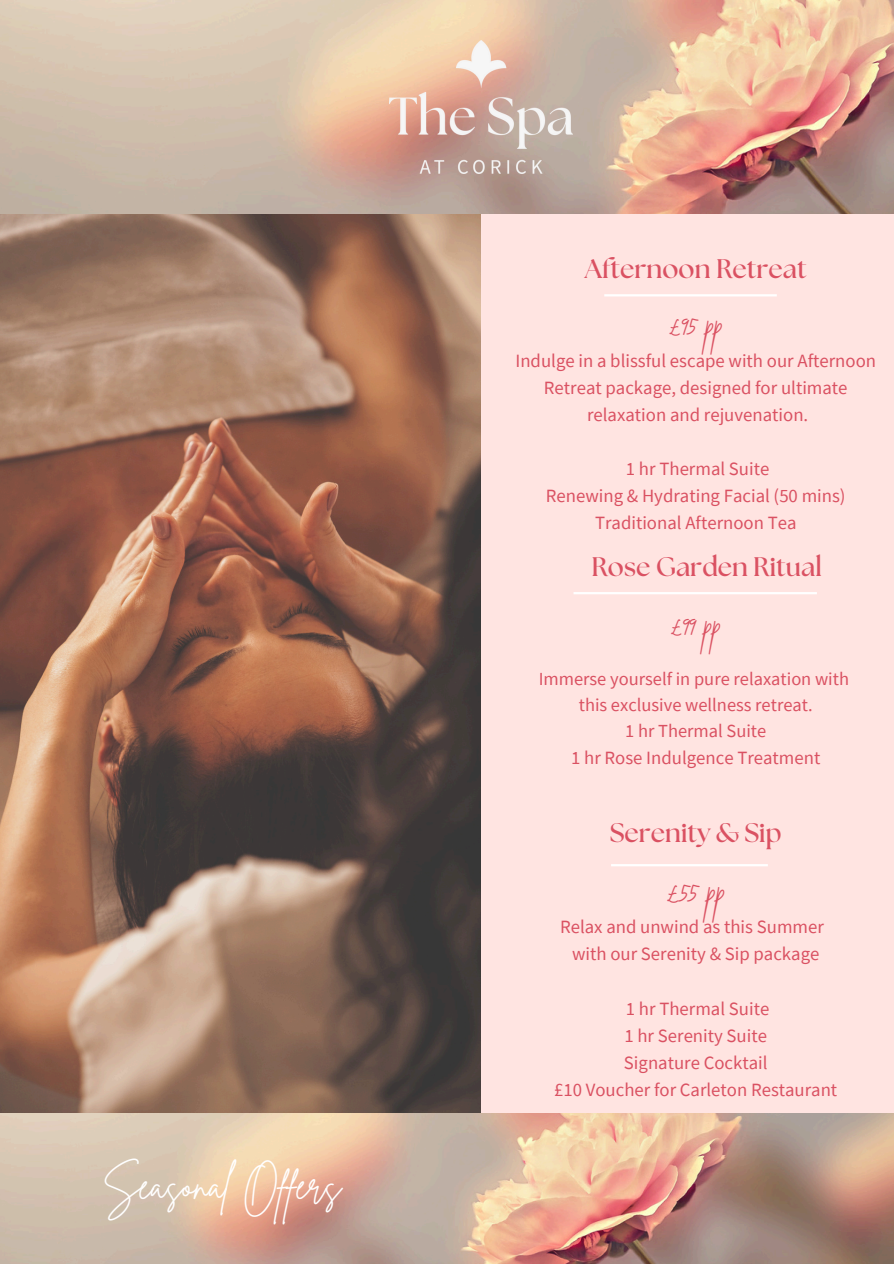
<style>
.page{position:relative;width:894px;height:1264px;background:#fff}
.page>*{position:absolute;margin:0;border:0;box-sizing:border-box;transform-origin:0 0}
.t1{font:39.75px "Brittany Signature";color:#fff}
.t2{font:30.6px "Brittany Signature";color:#da5162}
.t3{font:29.1px "Brittany Signature";color:#da5162}
.t4{font:28.65px "Brittany Signature";color:#da5162}
.t5{font:700 26.85px "The Seasons";color:#da5162}
.t6{font:18.75px/27px "Source Sans Pro";color:#da5162;text-align:center}
.t7{font:18.45px "Source Sans Pro";color:#da5162}
</style>
<div class="page">
<div style="left:0;top:0;width:893px;height:1263px;background:#ffe4e1"></div>
<img style="left:0;top:213px;width:480px;height:900px">
<img style="left:0;top:0;width:893px;height:213px">
<hr style="left:573px;top:592px;width:243px;height:2px;background:#fff">
<hr style="left:604px;top:294px;width:172px;height:2px;background:#fff">
<hr style="left:611px;top:864px;width:156px;height:2px;background:#fff">
<img style="left:389px;top:40px;width:183px;height:133px">
<img style="left:0;top:1113px;width:893px;height:150px">
<p class="t1" style="left:103px;top:1159px;width:239px">Seasonal Offers</p>
<h2 class="t5" style="left:584px;top:257px;width:223px">Afternoon Retreat</h2>
<p class="t3" style="left:668px;top:306px;width:56px">£95 pp</p>
<h2 class="t6" style="left:515px;top:346px;width:362px">Indulge in a blissful escape with our Afternoon<br>Retreat package, designed for ultimate</h2>
<p class="t6" style="left:587px;top:400px;width:223px">relaxation and rejuvenation.</p>
<p class="t6" style="left:625px;top:454px;width:145px">1 hr Thermal Suite</p>
<p class="t6" style="left:545px;top:481px;width:301px">Renewing &amp; Hydrating Facial (50 mins)</p>
<p class="t6" style="left:595px;top:508px;width:203px">Traditional Afternoon Tea</p>
<p class="t5" style="left:591px;top:554px;width:232px">Rose Garden Ritual</p>
<p class="t4" style="left:669px;top:606px;width:53px">£99 pp</p>
<h3 class="t7" style="left:538px;top:667px;width:312px">Immerse yourself in pure relaxation with</h3>
<p class="t7" style="left:578px;top:693px;width:235px">this exclusive wellness retreat.</p>
<p class="t7" style="left:625px;top:719px;width:142px">1 hr Thermal Suite</p>
<p class="t6" style="left:571px;top:744px;width:250px">1 hr Rose Indulgence Treatment</p>
<p class="t5" style="left:609px;top:820px;width:174px">Serenity &amp; Sip</p>
<h2 class="t2" style="left:665px;top:871px;width:62px">£55 pp</h2>
<p class="t6" style="left:560px;top:913px;width:265px">Relax and unwind as this Summer</p>
<p class="t6" style="left:572px;top:940px;width:249px">with our Serenity &amp; Sip package</p>
<p class="t6" style="left:625px;top:994px;width:145px">1 hr Thermal Suite</p>
<p class="t6" style="left:624px;top:1021px;width:144px">1 hr Serenity Suite</p>
<p class="t6" style="left:623px;top:1048px;width:145px">Signature Cocktail</p>
<p class="t6" style="left:554px;top:1075px;width:284px">£10 Voucher for Carleton Restaurant</p>
</div>
